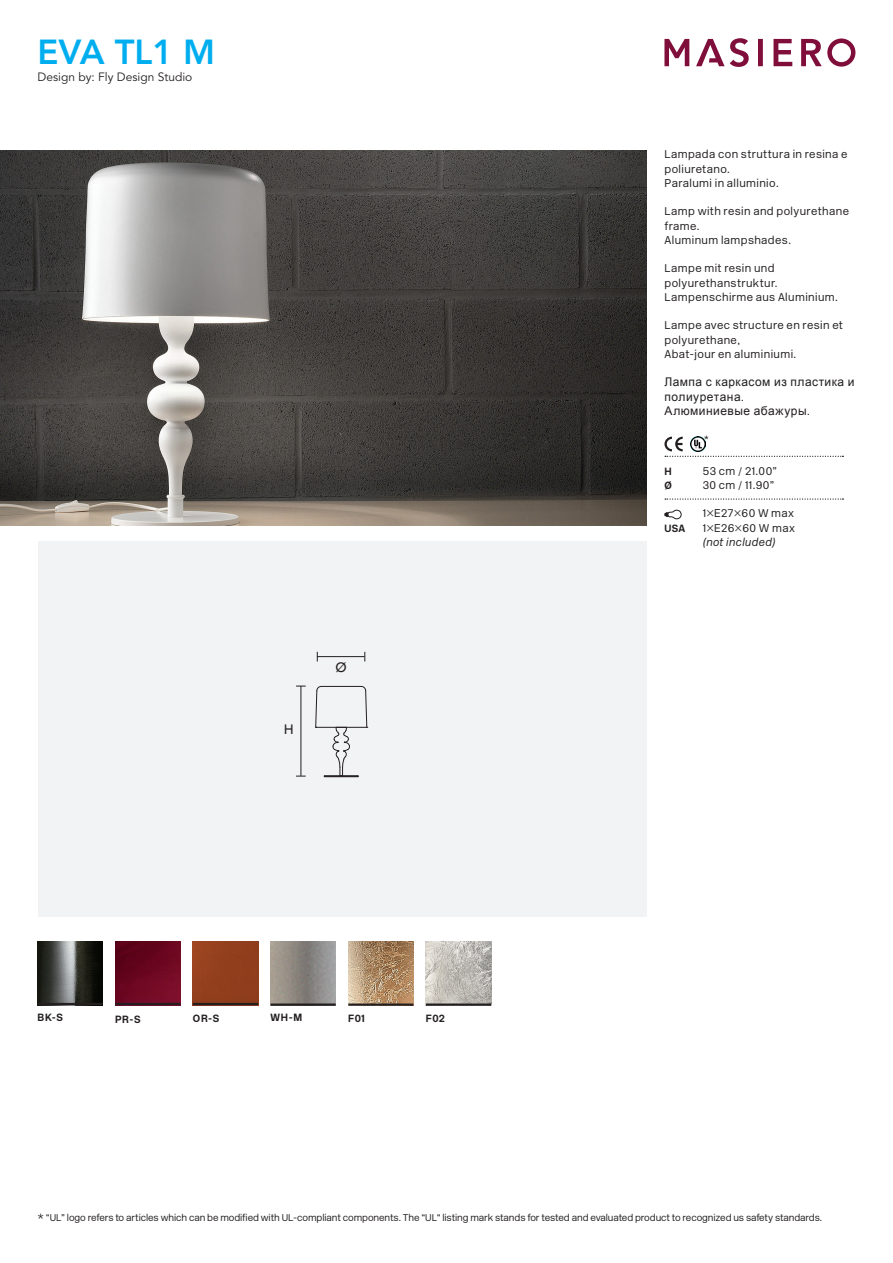
<style>
.page{position:relative;width:893px;height:1263px;background:#fff}
.page>*{position:absolute;margin:0;border:0;box-sizing:border-box;transform-origin:0 0}
.t1{font:800 34.5px "Avenir LT Std";color:#00aeef}
.t2{font:500 13.5px "Avenir LT Std";color:#231f20}
.t3{font:12px/14.2px "Arial";letter-spacing:.04em;color:#231f20}
.t4{font:12px "Avenir LT Std";color:#231f20}
.t5{font:300 11.25px/14.2px "New Rail Alphabet";letter-spacing:.035em;color:#231f20}
.t6{font:italic 300 11.25px "New Rail Alphabet";letter-spacing:.03em;color:#231f20}
.t7{font:700 10.5px "New Rail Alphabet";letter-spacing:.035em;color:#231f20}
.t8{font:10.5px "Avenir LT Std";color:#231f20}
.t9{font:300 9.75px "New Rail Alphabet";letter-spacing:-.01em;color:#231f20}
.s1{font-size:10.5px}
</style>
<div class="page">
<svg style="left:664px;top:38px;width:191px;height:29px"></svg>
<img style="left:38px;top:941px;width:65px;height:62px">
<hr style="left:38px;top:1003px;width:65px;height:2px;background:#231f20">
<img style="left:115px;top:941px;width:65px;height:62px">
<hr style="left:115px;top:1003px;width:65px;height:2px;background:#231f20">
<hr style="left:193px;top:1003px;width:65px;height:3px;background:#231f20">
<img style="left:193px;top:941px;width:65px;height:62px">
<img style="left:271px;top:942px;width:65px;height:61px">
<hr style="left:271px;top:1003px;width:65px;height:3px;background:#231f20">
<img style="left:348px;top:942px;width:65px;height:61px">
<hr style="left:348px;top:1003px;width:65px;height:3px;background:#231f20">
<img style="left:426px;top:942px;width:65px;height:61px">
<hr style="left:426px;top:1003px;width:65px;height:3px;background:#231f20">
<img style="left:0;top:150px;width:646px;height:375px">
<div style="left:38px;top:542px;width:608px;height:375px;background:#f2f3f4"></div>
<div style="left:324px;top:775px;width:34px;height:2px;border:1px solid #231f20"></div>
<svg style="left:315px;top:686px;width:53px;height:90px"></svg>
<hr style="left:301px;top:686px;width:1px;height:90px;background:#231f20">
<hr style="left:317px;top:656px;width:48px;height:1px;background:#231f20">
<svg style="left:664px;top:437px;width:179px;height:20px"></svg>
<svg style="left:665px;top:498px;width:178px;height:2px"></svg>
<svg style="left:664px;top:509px;width:18px;height:10px"></svg>
<h1 class="t1" style="left:38px;top:31px;width:179px">EVA TL1 M</h1>
<p class="t4" style="left:38px;top:70px;width:156px">Design by: Fly Design Studio</p>
<p class="t2" style="left:284px;top:722px;width:12px">H</p>
<p class="t2" style="left:335px;top:659px;width:13px">Ø</p>
<p class="t7" style="left:38px;top:1010px;width:27px">BK-S</p>
<p class="t7" style="left:115px;top:1012px;width:27px">PR-S</p>
<p class="t7" style="left:193px;top:1011px;width:28px">OR-S</p>
<p class="t7" style="left:271px;top:1010px;width:33px">WH-M</p>
<p class="t7" style="left:348px;top:1011px;width:18px">F01</p>
<p class="t7" style="left:426px;top:1011px;width:20px">F02</p>
<p class="t5" style="left:664px;top:147px;width:185px">Lampada con struttura in resina e poliuretano.<br>Paralumi in alluminio.</p>
<p class="t5" style="left:664px;top:204px;width:186px">Lamp with resin and polyurethane frame.<br>Aluminum lampshades.</p>
<p class="t5" style="left:664px;top:261px;width:175px">Lampe mit resin und polyurethanstruktur.<br>Lampenschirme aus Aluminium.</p>
<p class="t5" style="left:664px;top:318px;width:180px">Lampe avec structure en resin et polyurethane,<br>Abat-jour en aluminiumi.</p>
<p class="t3" style="left:664px;top:375px;width:192px">Лампа с каркасом из пластика и полиуретана.<br>Алюминиевые абажуры.</p>
<p class="t8" style="left:704px;top:433px;width:6px">*</p>
<p class="t7" style="left:664px;top:464px;width:9px">H</p>
<p class="t5" style="left:703px;top:463px;width:76px">53 cm / 21.00”</p>
<p class="t7" style="left:664px;top:478px;width:9px">Ø</p>
<p class="t5" style="left:703px;top:478px;width:73px">30 cm / 11.90”</p>
<p class="t5" style="left:703px;top:506px;width:93px">1×E27×60 W max</p>
<p class="t7" style="left:664px;top:521px;width:22px">USA</p>
<p class="t5" style="left:703px;top:520px;width:94px">1×E26×60 W max</p>
<p class="t6" style="left:703px;top:534px;width:75px">(not included)</p>
<p class="t9" style="left:38px;top:1211px;width:786px"><span class="s1">*</span> “UL” logo refers to articles which can be modified with UL-compliant components. The “UL“ listing mark stands for tested and evaluated product to recognized us safety standards.</p>
</div>
